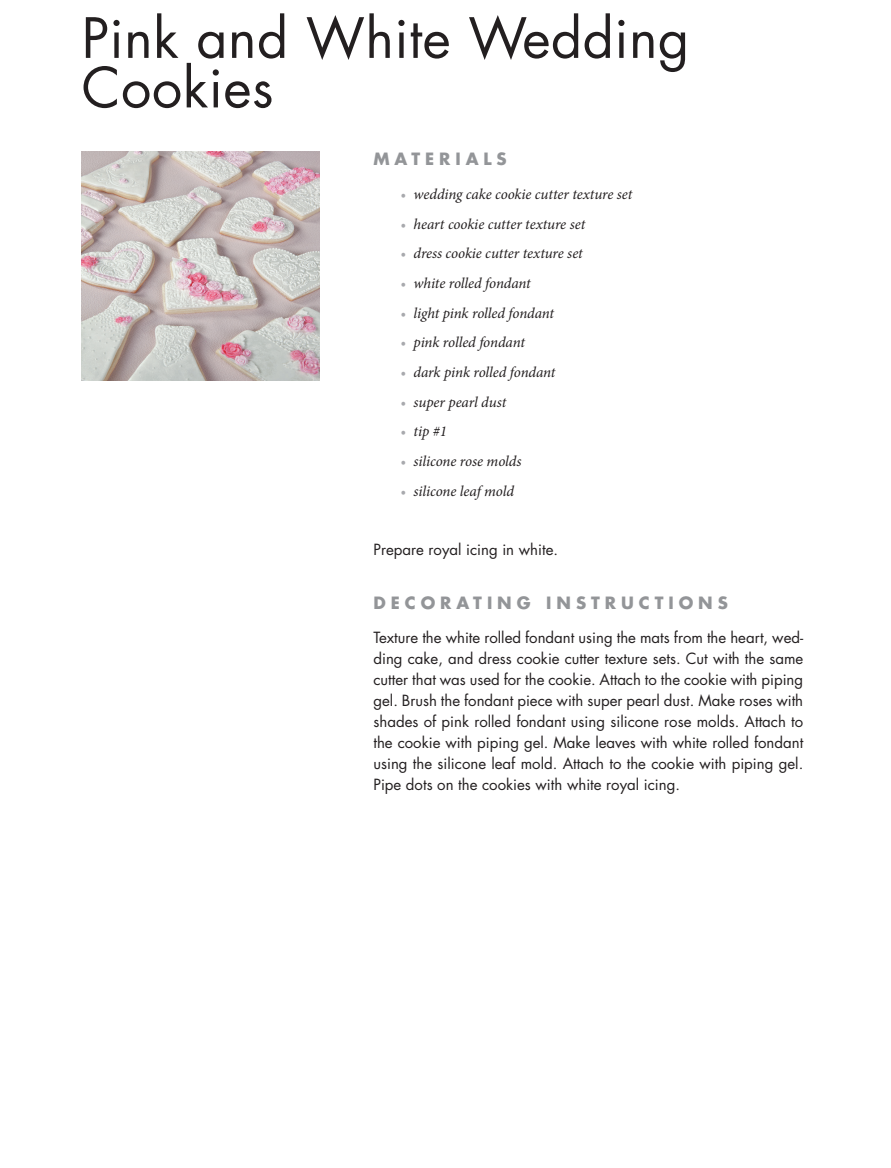
<style>
.page{position:relative;width:891px;height:1168px;background:#fff}
.page>*{position:absolute;margin:0;border:0;box-sizing:border-box;transform-origin:0 0}
.t1{font:54px/49.5px "Futura Std";letter-spacing:.01em;color:#231f20}
.t2{font:700 16.5px "Futura Std";letter-spacing:.3em;color:#939598}
.t3{font:15px/21px "Futura Std";color:#231f20;text-align:justify}
.t4{font:italic 15px "Minion Pro";letter-spacing:-.01em;color:#231f20}
.s1{color:#a8a9ad}
</style>
<div class="page">
<img style="left:82px;top:151px;width:238px;height:229px">
<h1 class="t1" style="left:82px;top:14px;width:609px">Pink and White Wedding<br>Cookies</h1>
<p class="t2" style="left:373px;top:147px;width:135px">MATERIALS</p>
<p class="t4" style="left:400px;top:184px;width:233px"><span class="s1">•</span> wedding cake cookie cutter texture set</p>
<p class="t4" style="left:400px;top:214px;width:186px"><span class="s1">•</span> heart cookie cutter texture set</p>
<p class="t4" style="left:400px;top:243px;width:184px"><span class="s1">•</span> dress cookie cutter texture set</p>
<p class="t4" style="left:400px;top:273px;width:132px"><span class="s1">•</span> white rolled fondant</p>
<p class="t4" style="left:400px;top:303px;width:155px"><span class="s1">•</span> light pink rolled fondant</p>
<p class="t4" style="left:400px;top:332px;width:126px"><span class="s1">•</span> pink rolled fondant</p>
<p class="t4" style="left:400px;top:362px;width:157px"><span class="s1">•</span> dark pink rolled fondant</p>
<p class="t4" style="left:400px;top:392px;width:107px"><span class="s1">•</span> super pearl dust</p>
<p class="t4" style="left:400px;top:421px;width:48px"><span class="s1">•</span> tip #1</p>
<p class="t4" style="left:400px;top:451px;width:123px"><span class="s1">•</span> silicone rose molds</p>
<p class="t4" style="left:400px;top:480px;width:115px"><span class="s1">•</span> silicone leaf mold</p>
<p class="t3" style="left:373px;top:539px;width:186px">Prepare royal icing in white.</p>
<p class="t2" style="left:373px;top:592px;width:356px">DECORATING I NSTRUCTIONS</p>
<p class="t3" style="left:373px;top:627px;width:431px">Texture the white rolled fondant using the mats from the heart, wed&shy;ding cake, and dress cookie cutter texture sets. Cut with the same cutter that was used for the cookie. Attach to the cookie with piping gel. Brush the fondant piece with super pearl dust. Make roses with shades of pink rolled fondant using silicone rose molds. Attach to the cookie with piping gel. Make leaves with white rolled fondant using the silicone leaf mold. Attach to the cookie with piping gel.<br>Pipe dots on the cookies with white royal icing.</p>
</div>
